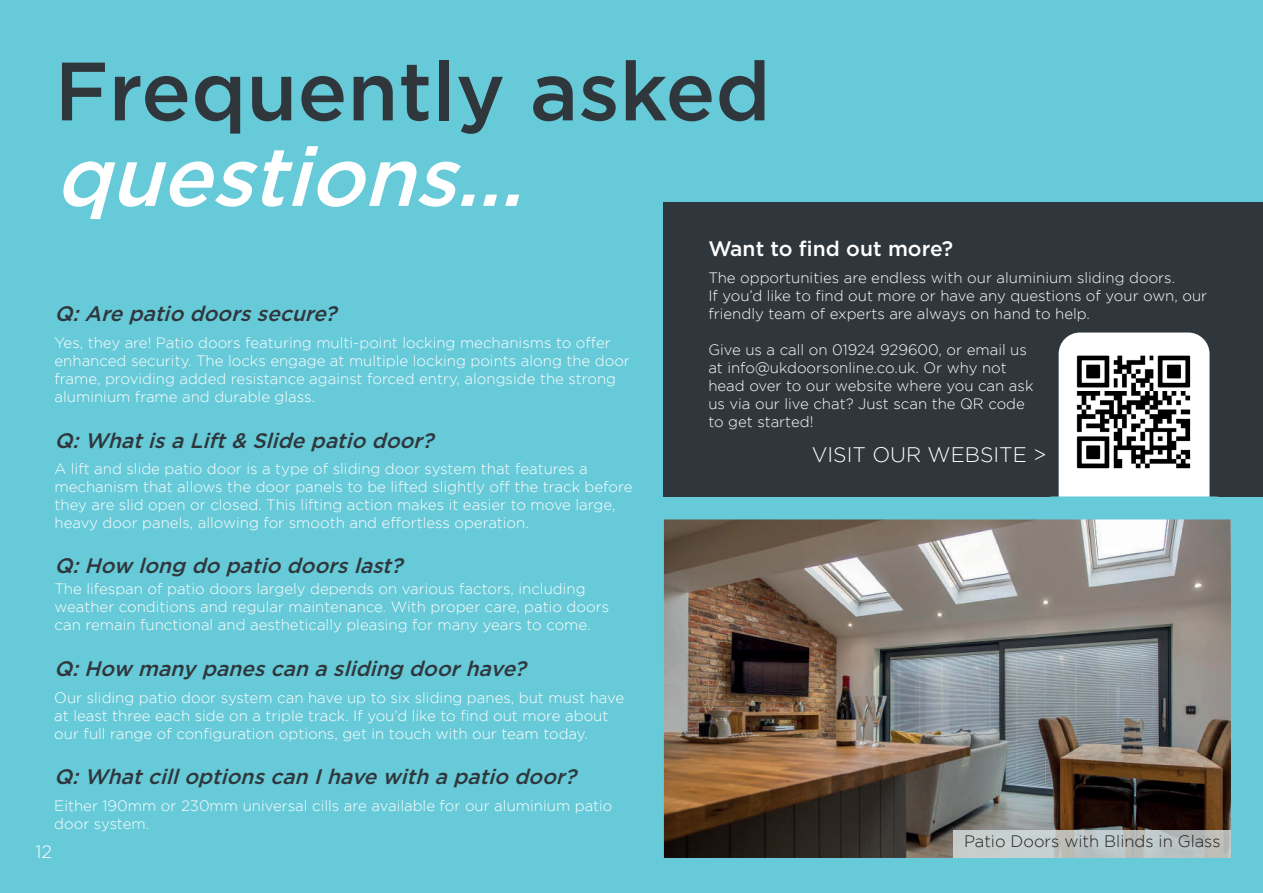
<style>
.page{position:relative;width:1263px;height:893px;background:#67cad8}
.page>*{position:absolute;margin:0;border:0;box-sizing:border-box;transform-origin:0 0}
.t1{font:500 82.5px "Gotham";color:#2f373d}
.t2{font:italic 500 82.5px "Gotham";color:#fff}
.t3{font:italic 500 21px "Gotham";color:#2f373d}
.t4{font:500 21px "Gotham";color:#fff}
.t5{font:300 21px "Gotham";color:#fff}
.t6{font:300 18px "Gotham";color:#fff}
.t7{font:300 16.5px "Gotham";color:#231f20}
.t8{font:300 15px/18px "Gotham";color:#fff}
</style>
<div class="page">
<div style="left:664px;top:202px;width:599px;height:294px;background:#2f373d"></div>
<div style="left:1059px;top:333px;width:150px;height:203px;background:#fff;border-radius:21px"></div>
<img style="left:1076px;top:355px;width:115px;height:114px">
<div style="left:1032px;top:496px;width:204px;height:151px;background:#67cad8;border-radius:21px"></div>
<img style="left:664px;top:519px;width:567px;height:339px">
<img style="left:953px;top:830px;width:278px;height:28px">
<h1 class="t1" style="left:55px;top:37px;width:718px">Frequently asked</h1>
<h1 class="t2" style="left:55px;top:123px;width:497px">questions...</h1>
<h2 class="t3" style="left:55px;top:300px;width:290px">Q:Arepatio doorssecure?</h2>
<p class="t8" style="left:55px;top:333px;width:577px">Yes, they are! Patio doors featuring multi-point locking mechanisms to offer enhanced security. The locks engage at multiple locking points along the door frame, providing added resistance against forced entry, alongside the strong aluminium frame and durable glass.</p>
<h2 class="t3" style="left:55px;top:427px;width:387px">Q:WhatisaLift&amp; Slidepatio door?</h2>
<p class="t8" style="left:55px;top:460px;width:579px">A lift and slide patio door is a type of sliding door system that features a mechanism that allows the door panels to be lifted slightly off the track before they are slid open or closed. This lifting action makes it easier to move large, heavy door panels, allowing for smooth and effortless operation.</p>
<h2 class="t3" style="left:55px;top:552px;width:356px">Q:How long do patio doorslast?</h2>
<p class="t8" style="left:55px;top:579px;width:556px">The lifespan of patio doors largely depends on various factors, including weather conditions and regular maintenance. With proper care, patio doors can remain functional and aesthetically pleasing for many years to come.</p>
<h2 class="t3" style="left:54px;top:655px;width:480px">Q:How manypanescanasliding doorhave?</h2>
<p class="t8" style="left:54px;top:688px;width:571px">Our sliding patio door system can have up to six sliding panes, but must have at least three each side on a triple track. If you’d like to find out more about our full range of configuration options, get in touch with our team today.</p>
<h2 class="t3" style="left:54px;top:763px;width:530px">Q:WhatcilloptionscanIhavewithapatio door?</h2>
<p class="t8" style="left:54px;top:796px;width:560px">Either 190mm or 230mm universal cills are available for our aluminium patio door system.</p>
<p class="t6" style="left:35px;top:841px;width:18px">12</p>
<h2 class="t4" style="left:708px;top:235px;width:246px">Want to find out more?</h2>
<p class="t8" style="left:708px;top:268px;width:500px">The opportunities are endless with our aluminium sliding doors.<br>If you’d like to find out more or have any questions of your own, our friendly team of experts are always on hand to help.</p>
<p class="t8" style="left:708px;top:340px;width:327px">Give us a call on 01924 929600, or email us at info@ukdoorsonline.co.uk. Or why not head over to our website where you can ask us via our live chat? Just scan the QR code to get started!</p>
<h2 class="t5" style="left:812px;top:443px;width:236px">VISIT OUR WEBSITE &gt;</h2>
<p class="t7" style="left:964px;top:833px;width:258px">Patio Doors with Blinds in Glass</p>
</div>
